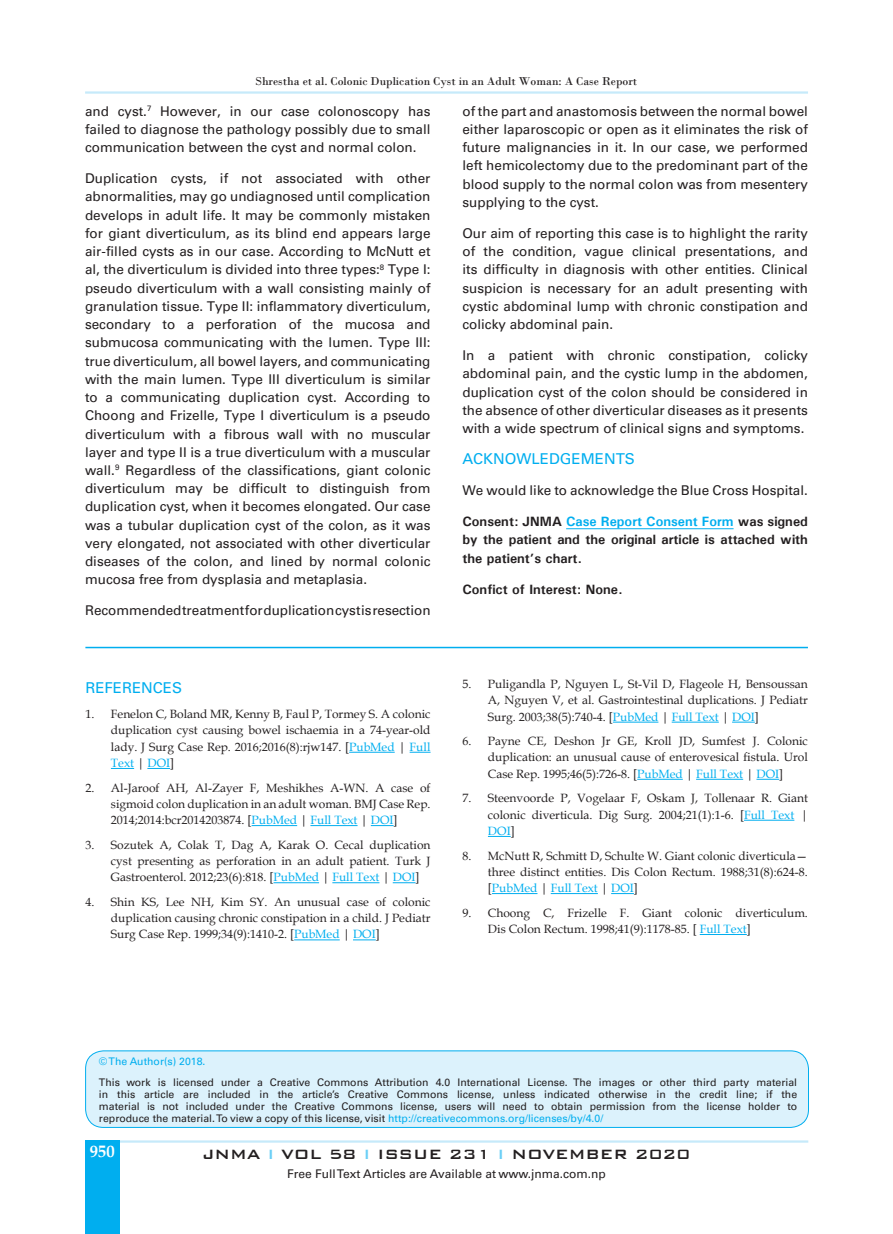
<style>
.page{position:relative;width:893px;height:1234px;background:#fff}
.page>*{position:absolute;margin:0;border:0;box-sizing:border-box;transform-origin:0 0}
.t1{font:500 18px "Bank Gothic BT";color:#231f20}
.t2{font:700 16.5px "Book Antiqua";color:#fff}
.Introduction{font:15px "Univers";color:#00aeef}
.EndNote_Category_Hea{font:15px "Univers";color:#00aeef}
.Introduction-2{font:500 13.5px/18.3px "Univers";color:#231f20;text-align:justify}
.Introduction-3{font:700 13.5px/18.1px "Univers";color:#231f20;text-align:justify}
.t3{font:12px/16.2px "Book Antiqua";color:#231f20;text-align:justify}
.Introduction-4{font:12px "Bodoni";color:#231f20}
.t4{font:500 12px "Univers";color:#231f20}
.Normal_wrd_2{font:500 10.5px/12px "Univers";color:#231f20;text-align:justify}
.Normal_wrd_2-2{font:10.5px "Univers";color:#00aeef}
.s1{color:#00aeef}
.s2{color:#6bcff6}
</style>
<div class="page">
<hr style="left:85px;top:91px;width:723px;height:3px;background:#c6eafa">
<hr style="left:85px;top:1140px;width:723px;height:2px;background:#c6eafa">
<div style="left:85px;top:1140px;width:35px;height:93px;background:#00aeef"></div>
<hr style="left:566px;top:528px;width:168px;height:1px;background:#00aeef">
<hr style="left:349px;top:751px;width:46px;height:1px;background:#00aeef">
<svg style="left:410px;top:751px;width:21px;height:1px"></svg>
<svg style="left:111px;top:768px;width:23px;height:1px"></svg>
<svg style="left:147px;top:768px;width:23px;height:1px"></svg>
<hr style="left:252px;top:825px;width:45px;height:1px;background:#00aeef">
<hr style="left:310px;top:825px;width:48px;height:1px;background:#00aeef">
<svg style="left:371px;top:825px;width:23px;height:1px"></svg>
<hr style="left:274px;top:882px;width:45px;height:1px;background:#00aeef">
<hr style="left:332px;top:882px;width:47px;height:1px;background:#00aeef">
<svg style="left:393px;top:882px;width:22px;height:1px"></svg>
<hr style="left:294px;top:939px;width:46px;height:1px;background:#00aeef">
<svg style="left:353px;top:939px;width:23px;height:1px"></svg>
<hr style="left:613px;top:721px;width:45px;height:1px;background:#00aeef">
<hr style="left:672px;top:721px;width:47px;height:1px;background:#00aeef">
<svg style="left:732px;top:721px;width:23px;height:1px"></svg>
<hr style="left:637px;top:778px;width:46px;height:1px;background:#00aeef">
<hr style="left:696px;top:778px;width:47px;height:1px;background:#00aeef">
<svg style="left:756px;top:778px;width:23px;height:1px"></svg>
<hr style="left:744px;top:819px;width:50px;height:1px;background:#00aeef">
<svg style="left:488px;top:835px;width:23px;height:1px"></svg>
<hr style="left:492px;top:893px;width:45px;height:1px;background:#00aeef">
<hr style="left:551px;top:893px;width:47px;height:1px;background:#00aeef">
<svg style="left:611px;top:893px;width:23px;height:1px"></svg>
<hr style="left:700px;top:933px;width:47px;height:1px;background:#00aeef">
<hr style="left:85px;top:646px;width:723px;height:2px;background:#00aeef">
<div style="left:86px;top:1050px;width:722px;height:77px;background:#dcf2fc;border-radius:18px"></div>
<div style="left:85px;top:1050px;width:724px;height:77px;border:1px solid #00aeef;border-radius:18px"></div>
<p class="Introduction-4" style="left:255px;top:74px;width:383px">Shrestha et al. Colonic Duplication Cyst in an Adult Woman: A Case Report</p>
<p class="Introduction-2" style="left:85px;top:102px;width:347px">and cyst.<sup>7</sup> However, in our case colonoscopy has failed to diagnose the pathology possibly due to small communication between the cyst and normal colon.</p>
<p class="Introduction-2" style="left:85px;top:169px;width:347px">Duplication cysts, if not associated with other abnormalities, may go undiagnosed until complication develops in adult life. It may be commonly mistaken for giant diverticulum, as its blind end appears large air-filled cysts as in our case. According to McNutt et al, the diverticulum is divided into three types:<sup>8</sup> Type I: pseudo diverticulum with a wall consisting mainly of granulation tissue. Type II: inflammatory diverticulum, secondary to a perforation of the mucosa and submucosa communicating with the lumen. Type III: true diverticulum, all bowel layers, and communicating with the main lumen. Type III diverticulum is similar to a communicating duplication cyst. According to Choong and Frizelle, Type I diverticulum is a pseudo diverticulum with a fibrous wall with no muscular layer and type II is a true diverticulum with a muscular wall.<sup>9</sup> Regardless of the classifications, giant colonic diverticulum may be difficult to distinguish from duplication cyst, when it becomes elongated. Our case was a tubular duplication cyst of the colon, as it was very elongated, not associated with other diverticular diseases of the colon, and lined by normal colonic mucosa free from dysplasia and metaplasia.</p>
<p class="Introduction-2" style="left:85px;top:601px;width:347px">Recommended treatment for duplication cyst is resection</p>
<p class="EndNote_Category_Hea" style="left:85px;top:678px;width:98px">REFERENCES</p>
<p class="t3" style="left:111px;top:705px;width:321px;text-indent:-25px">1. Fenelon C, Boland MR, Kenny B, Faul P, Tormey S. A colonic duplication cyst causing bowel ischaemia in a 74-year-old lady. J Surg Case Rep. 2016;2016(8):rjw147. [<span class="s1">PubMed</span> | <span class="s1">Full Text</span> | <span class="s1">DOI</span>]</p>
<p class="t3" style="left:111px;top:779px;width:321px;text-indent:-25px">2. Al-Jaroof AH, Al-Zayer F, Meshikhes A-WN. A case of sigmoid colon duplication in an adult woman. BMJ Case Rep.<br>2014;2014:bcr2014203874. [<span class="s1">PubMed</span> | <span class="s1">Full Text</span> | <span class="s1">DOI</span>]</p>
<p class="t3" style="left:111px;top:836px;width:321px;text-indent:-25px">3. Sozutek A, Colak T, Dag A, Karak O. Cecal duplication cyst presenting as perforation in an adult patient. Turk J Gastroenterol. 2012;23(6):818. [<span class="s1">PubMed</span> | <span class="s1">Full Text</span> | <span class="s1">DOI</span>]</p>
<p class="t3" style="left:111px;top:893px;width:321px;text-indent:-25px">4. Shin KS, Lee NH, Kim SY. An unusual case of colonic duplication causing chronic constipation in a child. J Pediatr Surg Case Rep. 1999;34(9):1410-2. [<span class="s1">PubMed</span> | <span class="s1">DOI</span>]</p>
<p class="Introduction-2" style="left:462px;top:102px;width:347px">of the part and anastomosis between the normal bowel either laparoscopic or open as it eliminates the risk of future malignancies in it. In our case, we performed left hemicolectomy due to the predominant part of the blood supply to the normal colon was from mesentery supplying to the cyst.</p>
<p class="Introduction-2" style="left:462px;top:224px;width:347px">Our aim of reporting this case is to highlight the rarity of the condition, vague clinical presentations, and its difficulty in diagnosis with other entities. Clinical suspicion is necessary for an adult presenting with cystic abdominal lump with chronic constipation and colicky abdominal pain.</p>
<p class="Introduction-2" style="left:462px;top:346px;width:347px">In a patient with chronic constipation, colicky abdominal pain, and the cystic lump in the abdomen, duplication cyst of the colon should be considered in the absence of other diverticular diseases as it presents with a wide spectrum of clinical signs and symptoms.</p>
<p class="Introduction" style="left:462px;top:449px;width:174px">ACKNOWLEDGEMENTS</p>
<p class="Introduction-2" style="left:462px;top:481px;width:347px">We would like to acknowledge the Blue Cross Hospital.</p>
<p class="Introduction-3" style="left:462px;top:512px;width:347px">Consent: JNMA <span class="s1">Case Report Consent Form</span> was signed by the patient and the original article is attached with the patient’s chart.</p>
<p class="Introduction-3" style="left:462px;top:579px;width:162px">Confict of Interest: None.</p>
<p class="t3" style="left:488px;top:675px;width:321px;text-indent:-26px">5. Puligandla P, Nguyen L, St-Vil D, Flageole H, Bensoussan A, Nguyen V, et al. Gastrointestinal duplications. J Pediatr Surg. 2003;38(5):740-4. [<span class="s1">PubMed</span> | <span class="s1">Full Text</span> | <span class="s1">DOI</span>]</p>
<p class="t3" style="left:488px;top:732px;width:321px;text-indent:-26px">6. Payne CE, Deshon Jr GE, Kroll JD, Sumfest J. Colonic duplication: an unusual cause of enterovesical fistula. Urol Case Rep. 1995;46(5):726-8. [<span class="s1">PubMed</span> | <span class="s1">Full Text</span> | <span class="s1">DOI</span>]</p>
<p class="t3" style="left:488px;top:789px;width:321px;text-indent:-26px">7. Steenvoorde P, Vogelaar F, Oskam J, Tollenaar R. Giant colonic diverticula. Dig Surg. 2004;21(1):1-6. [<span class="s1">Full Text</span> | <span class="s1">DOI</span>]</p>
<p class="t3" style="left:488px;top:846px;width:321px;text-indent:-26px">8. McNutt R, Schmitt D, Schulte W. Giant colonic diverticula— three distinct entities. Dis Colon Rectum. 1988;31(8):624-8. [<span class="s1">PubMed</span> | <span class="s1">Full Text</span> | <span class="s1">DOI</span>]</p>
<p class="t3" style="left:488px;top:904px;width:321px;text-indent:-26px">9. Choong C, Frizelle F. Giant colonic diverticulum.<br>Dis Colon Rectum. 1998;41(9):1178-85. [ <span class="s1">Full Text</span>]</p>
<p class="Normal_wrd_2-2" style="left:99px;top:1054px;width:108px">© The Author(s) 2018.</p>
<p class="Normal_wrd_2" style="left:99px;top:1075px;width:700px">This work is licensed under a Creative Commons Attribution 4.0 International License. The images or other third party material in this article are included in the article’s Creative Commons license, unless indicated otherwise in the credit line; if the material is not included under the Creative Commons license, users will need to obtain permission from the license holder to reproduce the material. To view a copy of this license, visit <span class="s1">http://creativecommons.org/licenses/by/4.0/</span></p>
<p class="t2" style="left:90px;top:1139px;width:26px">950</p>
<h1 class="t1" style="left:202px;top:1143px;width:490px">JNMA <span class="s2">I</span> VOL 58 <span class="s2">I</span> ISSUE 231 <span class="s2">I</span> NOVEMBER 2020</h1>
<p class="t4" style="left:287px;top:1166px;width:320px">Free Full Text Articles are Available at www.jnma.com.np</p>
</div>
